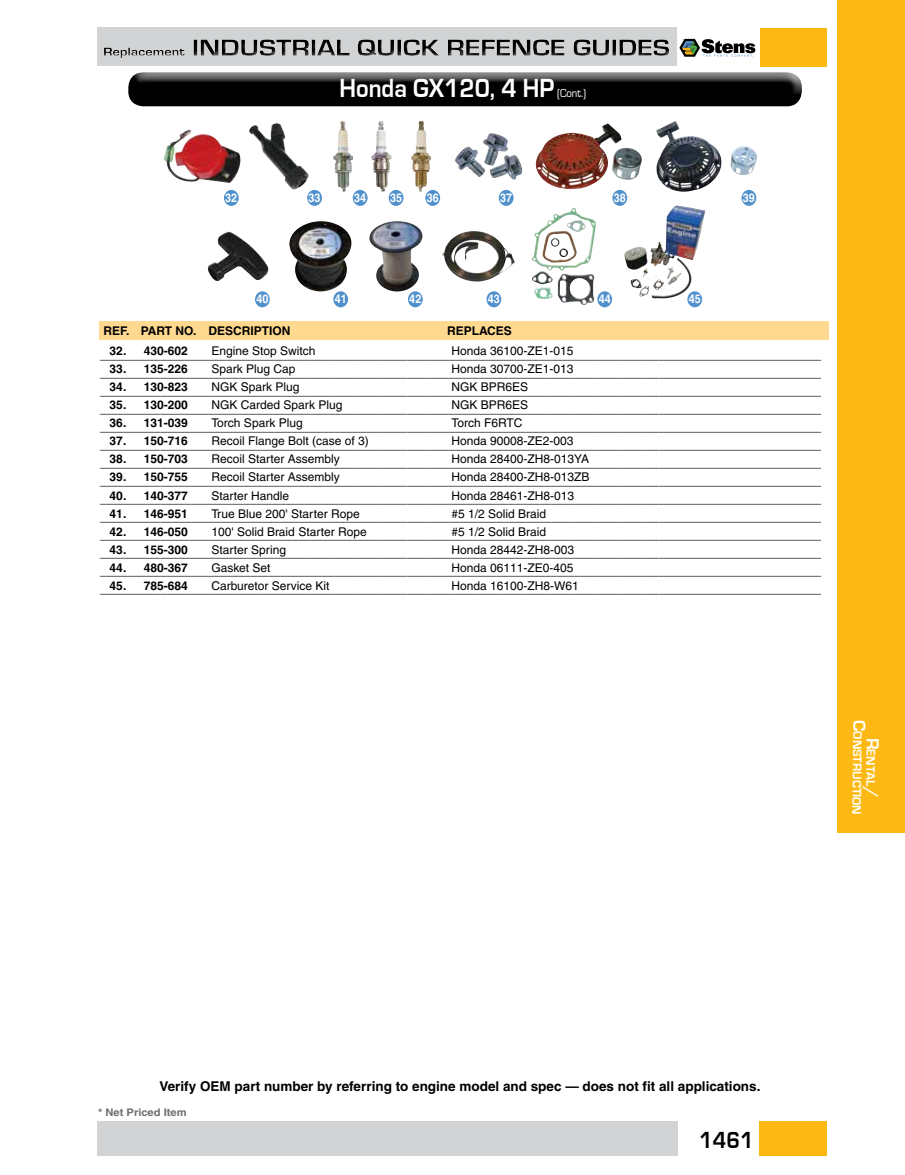
<style>
.page{position:relative;width:905px;height:1175px;background:#fff}
.page>*{position:absolute;margin:0;border:0;box-sizing:border-box;transform-origin:0 0}
.t1{font:700 27px "Eurostile";color:#fff;scale:.9 1}
.t2{font:700 24px "Eurostile";color:#000;scale:.9 1}
.t3{font:700 13.5px "Helvetica";color:#000}
.t4{font:700 12.6px/13.5px "Eurostile";color:#fff;text-align:center}
.t5{font:12px/18px "Helvetica";color:#000;text-align:justify;scale:.9 1}
.t6{font:12px "Helvetica";color:#000}
.t7{font:700 12px "Helvetica";color:#000}
.t8{font:700 12px "Helvetica";color:#fff;scale:.9 1}
.t9{font:12px "Eurostile";color:#fff;scale:.9 1}
.t10{font:700 10.5px "Helvetica";color:#6d6e71;scale:1.06 1}
.s1{font-size:18px}
</style>
<div class="page">
<div style="left:836px;top:0;width:68px;height:832px;background:#fdb913"></div>
<div style="left:759px;top:1120px;width:67px;height:35px;background:#fdb913"></div>
<div style="left:97px;top:27px;width:579px;height:38px;background:#d1d3d4"></div>
<div style="left:759px;top:28px;width:67px;height:38px;background:#fdb913"></div>
<div style="left:97px;top:1120px;width:580px;height:35px;background:#d1d3d4"></div>
<svg style="left:679px;top:39px;width:76px;height:18px"></svg>
<div style="left:99px;top:35px;width:573px;height:24px;background:#000;opacity:.75"></div>
<img style="left:164px;top:130px;width:76px;height:53px">
<img style="left:249px;top:123px;width:59px;height:66px">
<img style="left:333px;top:121px;width:20px;height:71px">
<img style="left:371px;top:121px;width:17px;height:71px">
<img style="left:411px;top:121px;width:20px;height:71px">
<img style="left:483px;top:133px;width:10px;height:33px">
<img style="left:536px;top:123px;width:102px;height:66px">
<img style="left:656px;top:121px;width:65px;height:71px">
<img style="left:208px;top:231px;width:60px;height:50px">
<img style="left:289px;top:221px;width:62px;height:70px">
<img style="left:369px;top:221px;width:54px;height:71px">
<img style="left:442px;top:231px;width:72px;height:51px">
<img style="left:532px;top:208px;width:56px;height:62px">
<img style="left:650px;top:205px;width:26px;height:61px">
<div style="left:307px;top:190px;width:15px;height:16px;background:#5091cd;border-radius:50%"></div>
<div style="left:224px;top:190px;width:15px;height:16px;background:#5091cd;border-radius:50%"></div>
<div style="left:353px;top:190px;width:14px;height:16px;background:#5091cd;border-radius:50%"></div>
<div style="left:389px;top:190px;width:14px;height:16px;background:#5091cd;border-radius:50%"></div>
<div style="left:126px;top:71px;width:676px;height:26px;background:#fff;opacity:.75"></div>
<div style="left:126px;top:75px;width:676px;height:34px;background:#000;opacity:.75"></div>
<div style="left:255px;top:291px;width:15px;height:16px;background:#5091cd;border-radius:50%"></div>
<div style="left:741px;top:190px;width:15px;height:16px;background:#5091cd;border-radius:50%"></div>
<div style="left:612px;top:190px;width:15px;height:16px;background:#5091cd;border-radius:50%"></div>
<div style="left:499px;top:190px;width:14px;height:16px;background:#5091cd;border-radius:50%"></div>
<div style="left:425px;top:190px;width:15px;height:16px;background:#5091cd;border-radius:50%"></div>
<div style="left:597px;top:291px;width:15px;height:16px;background:#5091cd;border-radius:50%"></div>
<div style="left:486px;top:291px;width:15px;height:16px;background:#5091cd;border-radius:50%"></div>
<div style="left:408px;top:291px;width:15px;height:16px;background:#5091cd;border-radius:50%"></div>
<div style="left:333px;top:291px;width:15px;height:16px;background:#5091cd;border-radius:50%"></div>
<div style="left:687px;top:291px;width:15px;height:16px;background:#5091cd;border-radius:50%"></div>
<div style="left:99px;top:321px;width:729px;height:19px;background:#ffd990"></div>
<h1 class="t1" style="left:339px;top:73px;width:240px">Honda GX120, 4 HP</h1>
<p class="t9" style="left:557px;top:87px;width:34px">(Cont.)</p>
<p class="t8" style="left:225px;top:190px;width:15px">32</p>
<p class="t8" style="left:308px;top:190px;width:15px">33</p>
<p class="t8" style="left:354px;top:190px;width:15px">34</p>
<p class="t8" style="left:390px;top:190px;width:15px">35</p>
<p class="t8" style="left:427px;top:190px;width:15px">36</p>
<p class="t8" style="left:500px;top:190px;width:15px">37</p>
<p class="t8" style="left:613px;top:190px;width:15px">38</p>
<p class="t8" style="left:743px;top:190px;width:15px">39</p>
<p class="t8" style="left:256px;top:292px;width:15px">40</p>
<p class="t8" style="left:335px;top:292px;width:15px">41</p>
<p class="t8" style="left:409px;top:292px;width:15px">42</p>
<p class="t8" style="left:488px;top:292px;width:15px">43</p>
<p class="t8" style="left:598px;top:292px;width:15px">44</p>
<p class="t7" style="left:103px;top:324px;width:189px">REF. PART NO. DESCRIPTION</p>
<p class="t7" style="left:447px;top:324px;width:66px">REPLACES</p>
<p class="t8" style="left:688px;top:292px;width:15px">45</p>
<p class="t7" style="left:110px;top:344px;width:80px">32. 430-602</p>
<p class="t6" style="left:211px;top:344px;width:106px">Engine Stop Switch</p>
<p class="t6" style="left:451px;top:344px;width:124px">Honda 36100-ZE1-015</p>
<p class="t7" style="left:110px;top:362px;width:80px">33. 135-226</p>
<p class="t6" style="left:211px;top:362px;width:86px">Spark Plug Cap</p>
<p class="t6" style="left:451px;top:362px;width:124px">Honda 30700-ZE1-013</p>
<p class="t7" style="left:110px;top:380px;width:80px">34. 130-823</p>
<p class="t6" style="left:211px;top:380px;width:90px">NGK Spark Plug</p>
<p class="t6" style="left:451px;top:380px;width:78px">NGK BPR6ES</p>
<p class="t7" style="left:110px;top:398px;width:80px">35. 130-200</p>
<p class="t6" style="left:211px;top:398px;width:132px">NGK Carded Spark Plug</p>
<p class="t6" style="left:451px;top:398px;width:78px">NGK BPR6ES</p>
<p class="t7" style="left:110px;top:416px;width:80px">36. 131-039</p>
<p class="t6" style="left:211px;top:416px;width:93px">Torch Spark Plug</p>
<p class="t6" style="left:451px;top:416px;width:72px">Torch F6RTC</p>
<p class="t7" style="left:110px;top:434px;width:80px">37. 150-716</p>
<p class="t6" style="left:211px;top:434px;width:159px">Recoil Flange Bolt (case of 3)</p>
<p class="t6" style="left:451px;top:434px;width:124px">Honda 90008-ZE2-003</p>
<p class="t7" style="left:110px;top:452px;width:80px">38. 150-703</p>
<p class="t6" style="left:211px;top:452px;width:130px">Recoil Starter Assembly</p>
<p class="t6" style="left:451px;top:452px;width:139px">Honda 28400-ZH8-013YA</p>
<p class="t7" style="left:110px;top:470px;width:80px">39. 150-755</p>
<p class="t6" style="left:211px;top:470px;width:130px">Recoil Starter Assembly</p>
<p class="t6" style="left:451px;top:470px;width:140px">Honda 28400-ZH8-013ZB</p>
<p class="t7" style="left:110px;top:488px;width:80px">40. 140-377</p>
<p class="t6" style="left:211px;top:488px;width:79px">Starter Handle</p>
<p class="t6" style="left:451px;top:488px;width:124px">Honda 28461-ZH8-013</p>
<p class="t7" style="left:110px;top:506px;width:80px">41. 146-951</p>
<p class="t6" style="left:211px;top:506px;width:150px">True Blue 200' Starter Rope</p>
<p class="t6" style="left:451px;top:506px;width:96px">#5 1/2 Solid Braid</p>
<p class="t7" style="left:110px;top:524px;width:80px">42. 146-050</p>
<p class="t6" style="left:211px;top:524px;width:157px">100' Solid Braid Starter Rope</p>
<p class="t6" style="left:451px;top:524px;width:96px">#5 1/2 Solid Braid</p>
<p class="t7" style="left:110px;top:542px;width:80px">43. 155-300</p>
<p class="t6" style="left:211px;top:542px;width:76px">Starter Spring</p>
<p class="t6" style="left:451px;top:542px;width:124px">Honda 28442-ZH8-003</p>
<p class="t7" style="left:110px;top:560px;width:80px">44. 480-367</p>
<p class="t6" style="left:211px;top:560px;width:61px">Gasket Set</p>
<p class="t6" style="left:451px;top:560px;width:124px">Honda 06111-ZE0-405</p>
<p class="t7" style="left:110px;top:578px;width:80px">45. 785-684</p>
<p class="t6" style="left:211px;top:578px;width:120px">Carburetor Service Kit</p>
<p class="t6" style="left:451px;top:578px;width:129px">Honda 16100-ZH8-W61</p>
<p class="t5" style="left:100px;top:345px;width:802px">________________________________________________________________________________________________________________________ ________________________________________________________________________________________________________________________ ________________________________________________________________________________________________________________________ ________________________________________________________________________________________________________________________ ________________________________________________________________________________________________________________________ ________________________________________________________________________________________________________________________ ________________________________________________________________________________________________________________________ ________________________________________________________________________________________________________________________ ________________________________________________________________________________________________________________________ ________________________________________________________________________________________________________________________ ________________________________________________________________________________________________________________________ ________________________________________________________________________________________________________________________ ________________________________________________________________________________________________________________________ ________________________________________________________________________________________________________________________</p>
<p class="t4" style="left:877px;top:720px;width:96px;rotate:91deg"><span class="s1">R</span>ental<span class="s1">/<br>C</span>onstruction</p>
<p class="t3" style="left:159px;top:1077px;width:602px">Verify OEM part number by referring to engine model and spec — does not fit all applications.</p>
<p class="t10" style="left:98px;top:1105px;width:85px">* Net Priced Item</p>
<h2 class="t2" style="left:699px;top:1126px;width:62px">1461</h2>
</div>
